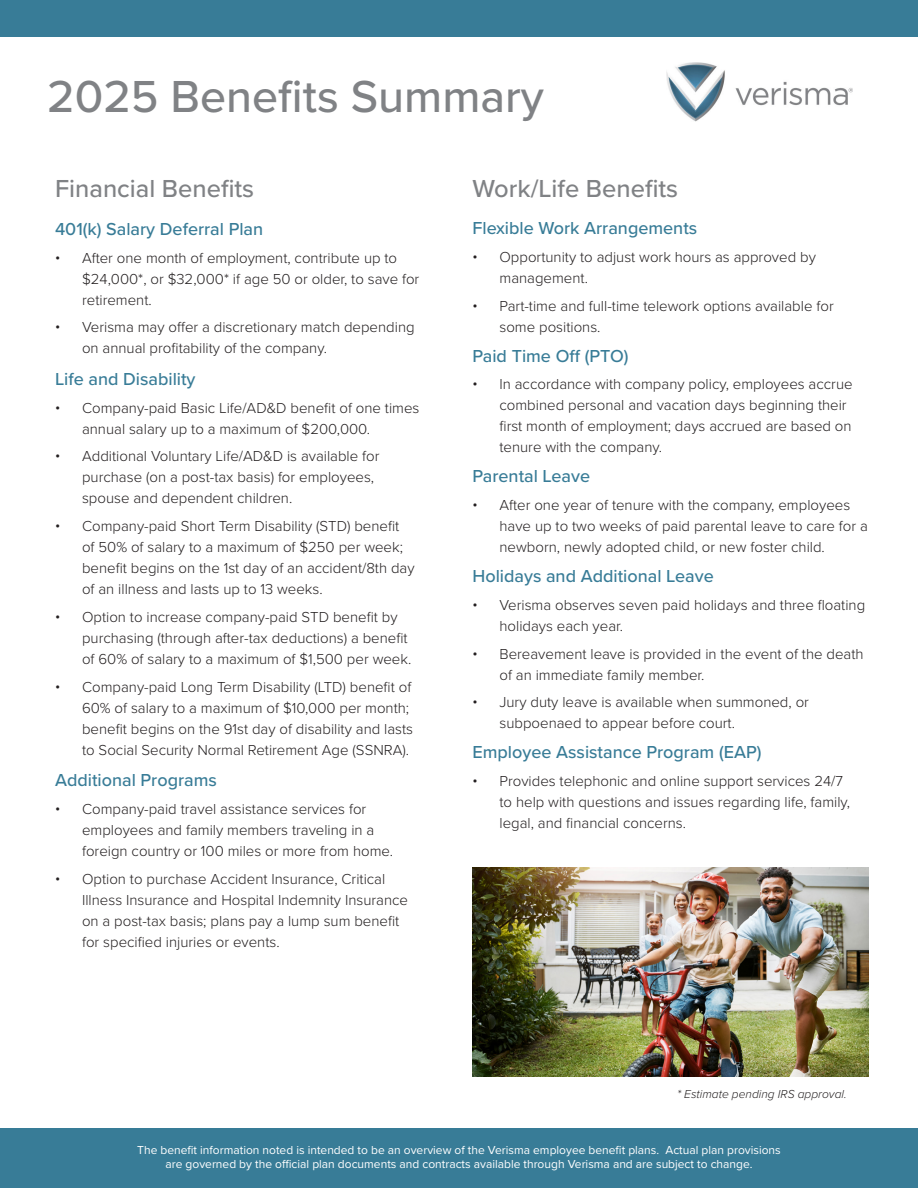
<style>
.page{position:relative;width:918px;height:1188px;background:#fff}
.page>*{position:absolute;margin:0;border:0;box-sizing:border-box;transform-origin:0 0}
.t1{font:500 46.5px "Proxima Nova";color:#808285}
.t2{font:500 25.5px "Proxima Nova";color:#808285}
.t3{font:500 18px "Proxima Nova";color:#387c97}
.t4{font:300 15px/21px "Proxima Nova";color:#231f20}
.t5{font:12px/14.4px "Proxima Nova";color:#fff;text-align:center}
.t6{font:italic 300 12px "Proxima Nova";color:#231f20}
.s1{font-family:"Maison Neue Extended";font-weight:600;font-size:13.5px}
</style>
<div class="page">
<img style="left:472px;top:867px;width:396px;height:210px">
<div style="left:0;top:1128px;width:918px;height:60px;background:#387c97"></div>
<img style="left:666px;top:62px;width:186px;height:59px">
<div style="left:0;top:0;width:918px;height:37px;background:#387c97"></div>
<h1 class="t1" style="left:47px;top:62px;width:498px">2025 Benefits Summary</h1>
<p class="t2" style="left:55px;top:169px;width:201px">Financial Benefits</p>
<p class="t3" style="left:55px;top:216px;width:210px">401(k) Salary Deferral Plan</p>
<p class="t4" style="left:82px;top:246px;width:339px;text-indent:-27px"><span class="s1">•</span> After one month of employment, contribute up to $24,000*, or $32,000* if age 50 or older, to save for retirement.</p>
<p class="t4" style="left:82px;top:316px;width:334px;text-indent:-27px"><span class="s1">•</span> Verisma may offer a discretionary match depending on annual profitability of the company.</p>
<p class="t3" style="left:55px;top:366px;width:142px">Life and Disability</p>
<p class="t4" style="left:82px;top:396px;width:339px;text-indent:-27px"><span class="s1">•</span> Company-paid Basic Life/AD&amp;D benefit of one times annual salary up to a maximum of $200,000.</p>
<p class="t4" style="left:82px;top:445px;width:299px;text-indent:-27px"><span class="s1">•</span> Additional Voluntary Life/AD&amp;D is available for purchase (on a post-tax basis) for employees, spouse and dependent children.</p>
<p class="t4" style="left:82px;top:515px;width:334px;text-indent:-27px"><span class="s1">•</span> Company-paid Short Term Disability (STD) benefit of 50% of salary to a maximum of $250 per week; benefit begins on the 1st day of an accident/8th day of an illness and lasts up to 13 weeks.</p>
<p class="t4" style="left:82px;top:606px;width:331px;text-indent:-27px"><span class="s1">•</span> Option to increase company-paid STD benefit by purchasing (through after-tax deductions) a benefit of 60% of salary to a maximum of $1,500 per week.</p>
<p class="t4" style="left:82px;top:675px;width:333px;text-indent:-27px"><span class="s1">•</span> Company-paid Long Term Disability (LTD) benefit of 60% of salary to a maximum of $10,000 per month; benefit begins on the 91st day of disability and lasts to Social Security Normal Retirement Age (SSNRA).</p>
<p class="t3" style="left:55px;top:767px;width:163px">Additional Programs</p>
<p class="t4" style="left:82px;top:798px;width:313px;text-indent:-27px"><span class="s1">•</span> Company-paid travel assistance services for employees and family members traveling in a foreign country or 100 miles or more from home.</p>
<p class="t4" style="left:82px;top:867px;width:327px;text-indent:-27px"><span class="s1">•</span> Option to purchase Accident Insurance, Critical Illness Insurance and Hospital Indemnity Insurance on a post-tax basis; plans pay a lump sum benefit for specified injuries or events.</p>
<p class="t2" style="left:472px;top:170px;width:207px">Work/Life Benefits</p>
<p class="t3" style="left:472px;top:215px;width:226px">Flexible Work Arrangements</p>
<p class="t4" style="left:500px;top:246px;width:318px;text-indent:-27px"><span class="s1">•</span> Opportunity to adjust work hours as approved by management.</p>
<p class="t4" style="left:500px;top:294px;width:336px;text-indent:-27px"><span class="s1">•</span> Part-time and full-time telework options available for some positions.</p>
<p class="t3" style="left:472px;top:342px;width:158px">Paid Time Off (PTO)</p>
<p class="t4" style="left:500px;top:373px;width:355px;text-indent:-27px"><span class="s1">•</span> In accordance with company policy, employees accrue combined personal and vacation days beginning their first month of employment; days accrued are based on tenure with the company.</p>
<p class="t3" style="left:472px;top:463px;width:119px">Parental Leave</p>
<p class="t4" style="left:500px;top:494px;width:370px;text-indent:-27px"><span class="s1">•</span> After one year of tenure with the company, employees have up to two weeks of paid parental leave to care for a newborn, newly adopted child, or new foster child.</p>
<p class="t3" style="left:472px;top:563px;width:243px">Holidays and Additional Leave</p>
<p class="t4" style="left:500px;top:594px;width:367px;text-indent:-27px"><span class="s1">•</span> Verisma observes seven paid holidays and three floating holidays each year.</p>
<p class="t4" style="left:500px;top:642px;width:366px;text-indent:-27px"><span class="s1">•</span> Bereavement leave is provided in the event of the death of an immediate family member.</p>
<p class="t4" style="left:500px;top:691px;width:311px;text-indent:-27px"><span class="s1">•</span> Jury duty leave is available when summoned, or subpoenaed to appear before court.</p>
<p class="t3" style="left:472px;top:739px;width:291px">Employee Assistance Program (EAP)</p>
<p class="t4" style="left:500px;top:770px;width:352px;text-indent:-27px"><span class="s1">•</span> Provides telephonic and online support services 24/7 to help with questions and issues regarding life, family, legal, and financial concerns.</p>
<p class="t6" style="left:677px;top:1086px;width:171px">* Estimate pending IRS approval.</p>
<p class="t5" style="left:137px;top:1142px;width:645px">The benefit information noted is intended to be an overview of the Verisma employee benefit plans. Actual plan provisions are governed by the official plan documents and contracts available through Verisma and are subject to change.</p>
</div>
